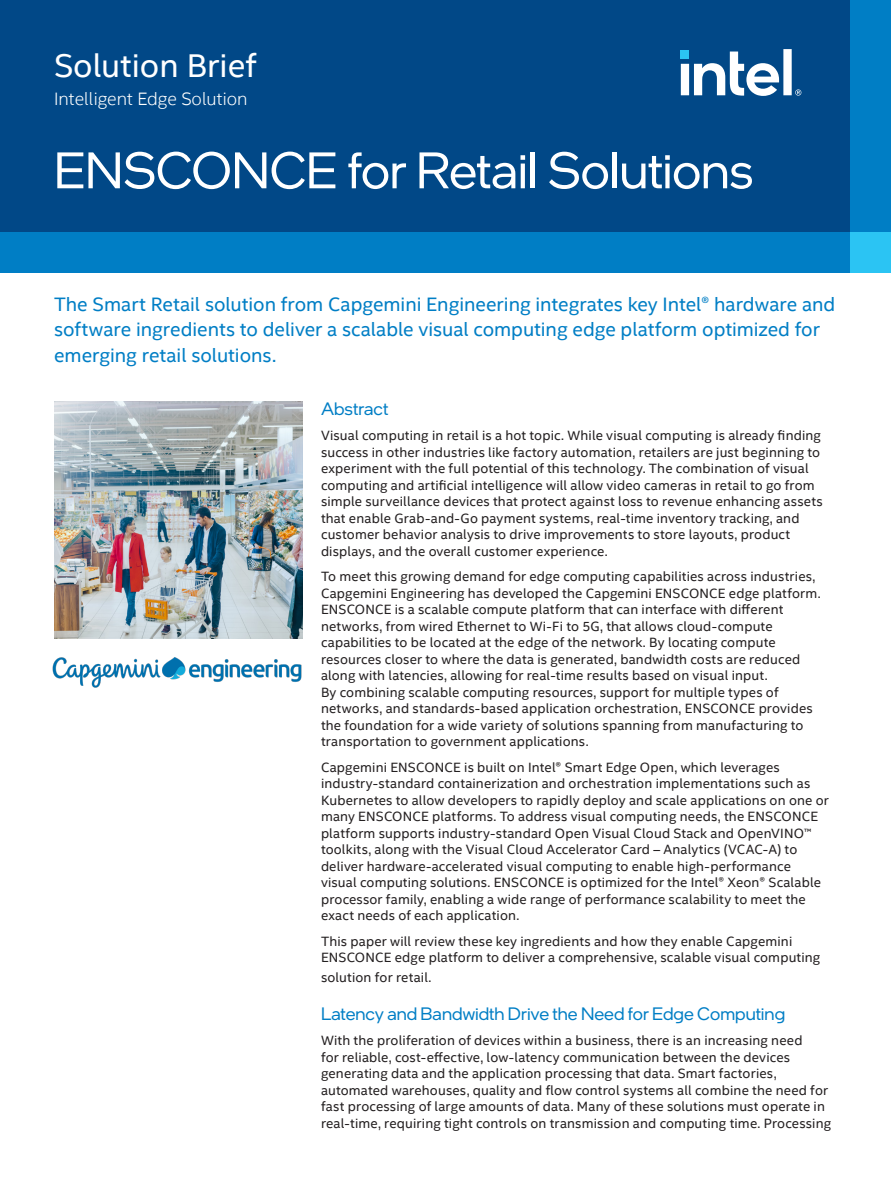
<style>
.page{position:relative;width:891px;height:1188px;background:#fff}
.page>*{position:absolute;margin:0;border:0;box-sizing:border-box;transform-origin:0 0}
.Main_Title{font:51.3px "Intel One Display";letter-spacing:-.01em;color:#fff}
.t1{font:33px "Intel Clear";color:#fff}
.ProdName_-_Product_N{font:19.5px/25.5px "Intel Clear";color:#007ec5}
.MainCopy___Caption{font:18px "Intel One Display";color:#007ec5}
.t2{font:300 18px "Intel Clear";color:#fff}
.CopyHeaderBlue{font:18px "Intel One Display";color:#007ec5}
.MainCopy___Caption-2{font:13.5px/16.5px "Intel Clear";letter-spacing:.01em;color:#231f20}
</style>
<div class="page">
<div style="left:0;top:0;width:891px;height:270px;background:#014887"></div>
<img style="left:52px;top:657px;width:250px;height:31px">
<img style="left:54px;top:402px;width:249px;height:236px">
<div style="left:0;top:232px;width:891px;height:41px;background:#007ec5"></div>
<div style="left:850px;top:0;width:41px;height:263px;background:#007ec5"></div>
<svg style="left:681px;top:49px;width:120px;height:47px"></svg>
<div style="left:850px;top:232px;width:41px;height:41px;background:#2bc4f3"></div>
<h2 class="t1" style="left:54px;top:45px;width:204px">Solution Brief</h2>
<h3 class="t2" style="left:54px;top:88px;width:195px">Intelligent Edge Solution</h3>
<p class="Main_Title" style="left:54px;top:139px;width:701px">ENSCONCE for Retail Solutions</p>
<p class="ProdName_-_Product_N" style="left:54px;top:291px;width:783px">The Smart Retail solution from Capgemini Engineering integrates key Intel® hardware and software ingredients to deliver a scalable visual computing edge platform optimized for emerging retail solutions.</p>
<p class="CopyHeaderBlue" style="left:321px;top:397px;width:69px">Abstract</p>
<p class="MainCopy___Caption-2" style="left:321px;top:428px;width:503px">Visual computing in retail is a hot topic. While visual computing is already finding success in other industries like factory automation, retailers are just beginning to experiment with the full potential of this technology. The combination of visual computing and artificial intelligence will allow video cameras in retail to go from simple surveillance devices that protect against loss to revenue enhancing assets that enable Grab-and-Go payment systems, real-time inventory tracking, and customer behavior analysis to drive improvements to store layouts, product displays, and the overall customer experience.</p>
<p class="MainCopy___Caption-2" style="left:321px;top:568px;width:501px">To meet this growing demand for edge computing capabilities across industries, Capgemini Engineering has developed the Capgemini ENSCONCE edge platform.<br>ENSCONCE is a scalable compute platform that can interface with different networks, from wired Ethernet to Wi-Fi to 5G, that allows cloud-compute capabilities to be located at the edge of the network. By locating compute resources closer to where the data is generated, bandwidth costs are reduced along with latencies, allowing for real-time results based on visual input.<br>By combining scalable computing resources, support for multiple types of networks, and standards-based application orchestration, ENSCONCE provides the foundation for a wide variety of solutions spanning from manufacturing to transportation to government applications.</p>
<p class="MainCopy___Caption-2" style="left:321px;top:759px;width:509px">Capgemini ENSCONCE is built on Intel® Smart Edge Open, which leverages industry-standard containerization and orchestration implementations such as Kubernetes to allow developers to rapidly deploy and scale applications on one or many ENSCONCE platforms. To address visual computing needs, the ENSCONCE platform supports industry-standard Open Visual Cloud Stack and OpenVINO™ toolkits, along with the Visual Cloud Accelerator Card – Analytics (VCAC-A) to deliver hardware-accelerated visual computing to enable high-performance visual computing solutions. ENSCONCE is optimized for the Intel® Xeon® Scalable processor family, enabling a wide range of performance scalability to meet the exact needs of each application.</p>
<p class="MainCopy___Caption-2" style="left:321px;top:933px;width:501px">This paper will review these key ingredients and how they enable Capgemini<br>ENSCONCE edge platform to deliver a comprehensive, scalable visual computing</p>
<p class="MainCopy___Caption-2" style="left:321px;top:969px;width:112px">solution for retail.</p>
<p class="MainCopy___Caption" style="left:321px;top:1002px;width:466px">Latency and Bandwidth Drive the Need for Edge Computing</p>
<p class="MainCopy___Caption-2" style="left:321px;top:1032px;width:512px">With the proliferation of devices within a business, there is an increasing need<br>for reliable, cost-effective, low-latency communication between the devices generating data and the application processing that data. Smart factories, automated warehouses, quality and flow control systems all combine the need for fast processing of large amounts of data. Many of these solutions must operate in real-time, requiring tight controls on transmission and computing time. Processing</p>
</div>
